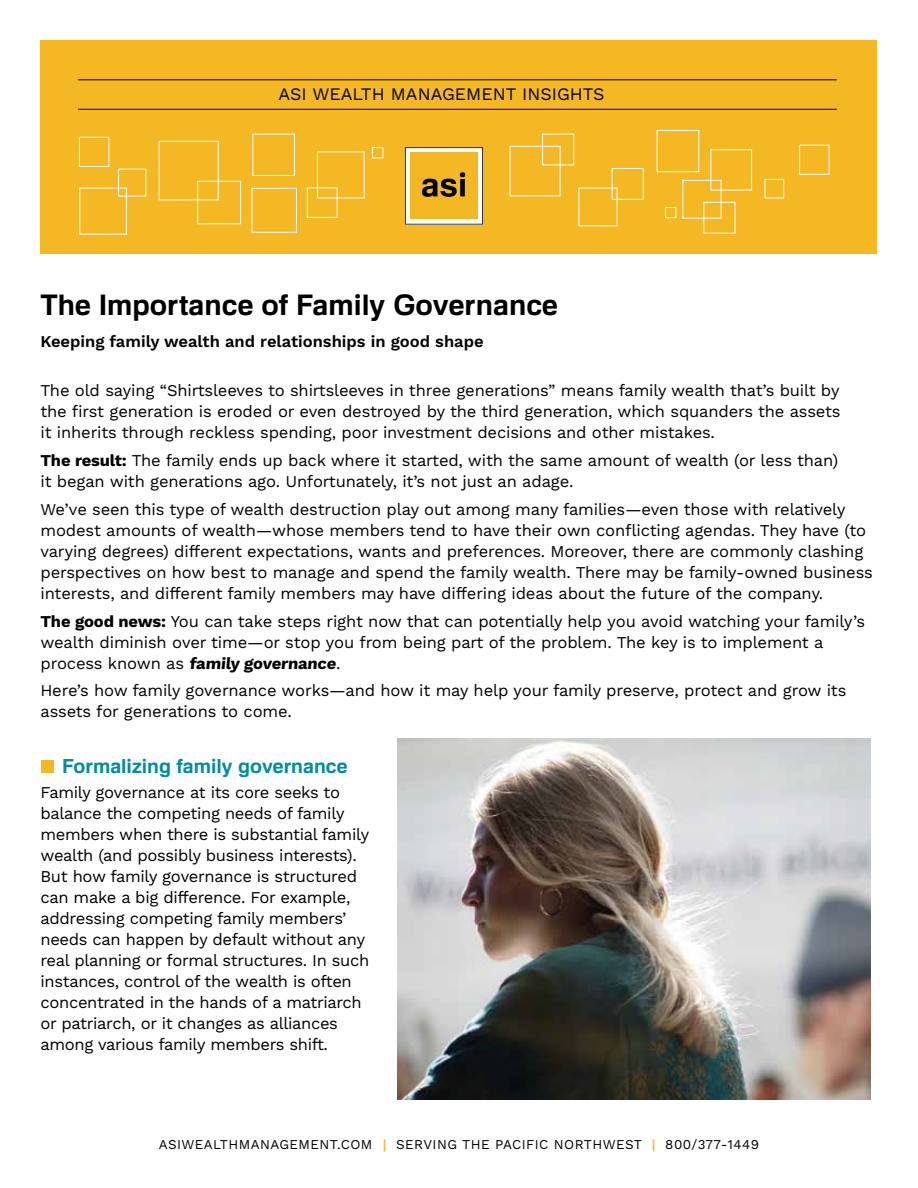
<style>
.page{position:relative;width:918px;height:1188px;background:#fff}
.page>*{position:absolute;margin:0;border:0;box-sizing:border-box;transform-origin:0 0}
.t1{font:700 28.5px "Familiar Pro";color:#000}
.t2{font:700 19.5px "Familiar Pro";color:#008ca7}
.t3{font:17.55px "Work Sans";color:#000}
.t4{font:16.5px/21px "Work Sans";letter-spacing:-.01em;color:#000}
.t5{font:600 16.5px "Work Sans";color:#000}
.t6{font:13.5px "Work Sans";letter-spacing:.03em;color:#000}
.s1{font-weight:700}
.s2{font-family:"Familiar Pro";font-weight:700;color:#f4b824}
</style>
<div class="page">
<div style="left:40px;top:40px;width:837px;height:214px;background:#f4b824"></div>
<svg style="left:78px;top:130px;width:752px;height:105px"></svg>
<hr style="left:78px;top:109px;width:759px;height:1px;background:#000">
<hr style="left:78px;top:79px;width:759px;height:1px;background:#000">
<svg style="left:405px;top:147px;width:78px;height:78px"></svg>
<div style="left:41px;top:760px;width:13px;height:13px;background:#f4b824"></div>
<img style="left:397px;top:739px;width:473px;height:360px">
<p class="t3" style="left:279px;top:84px;width:327px">ASI WEALTH MANAGEMENT INSIGHTS</p>
<h1 class="t1" style="left:40px;top:288px;width:519px">The Importance of Family Governance</h1>
<p class="t5" style="left:40px;top:332px;width:445px">Keeping family wealth and relationships in good shape</p>
<p class="t4" style="left:40px;top:381px;width:802px;text-align:justify">The old saying “Shirtsleeves to shirtsleeves in three generations” means family wealth that’s built by the first generation is eroded or even destroyed by the third generation, which squanders the assets it inherits through reckless spending, poor investment decisions and other mistakes.</p>
<p class="t4" style="left:40px;top:451px;width:799px"><span class="s1">The result:</span> The family ends up back where it started, with the same amount of wealth (or less than) it began with generations ago. Unfortunately, it’s not just an adage.</p>
<p class="t4" style="left:40px;top:499px;width:834px">We’ve seen this type of wealth destruction play out among many families—even those with relatively modest amounts of wealth—whose members tend to have their own conflicting agendas. They have (to varying degrees) different expectations, wants and preferences. Moreover, there are commonly clashing perspectives on how best to manage and spend the family wealth. There may be family-owned business interests, and different family members may have differing ideas about the future of the company.</p>
<p class="t4" style="left:40px;top:611px;width:826px"><span class="s1">The good news:</span> You can take steps right now that can potentially help you avoid watching your family’s wealth diminish over time—or stop you from being part of the problem. The key is to implement a process known as <span class="s1">family governance</span>.</p>
<p class="t4" style="left:40px;top:681px;width:807px">Here’s how family governance works—and how it may help your family preserve, protect and grow its assets for generations to come.</p>
<p class="t2" style="left:62px;top:754px;width:287px">Formalizing family governance</p>
<p class="t4" style="left:40px;top:783px;width:330px">Family governance at its core seeks to balance the competing needs of family members when there is substantial family wealth (and possibly business interests).<br>But how family governance is structured can make a big difference. For example, addressing competing family members’ needs can happen by default without any real planning or formal structures. In such instances, control of the wealth is often concentrated in the hands of a matriarch or patriarch, or it changes as alliances among various family members shift.</p>
<p class="t6" style="left:159px;top:1137px;width:602px">ASIWEALTHMANAGEMENT.COM <span class="s2">|</span> SERVING THE PACIFIC NORTHWEST <span class="s2">|</span> 800/377-1449</p>
</div>
